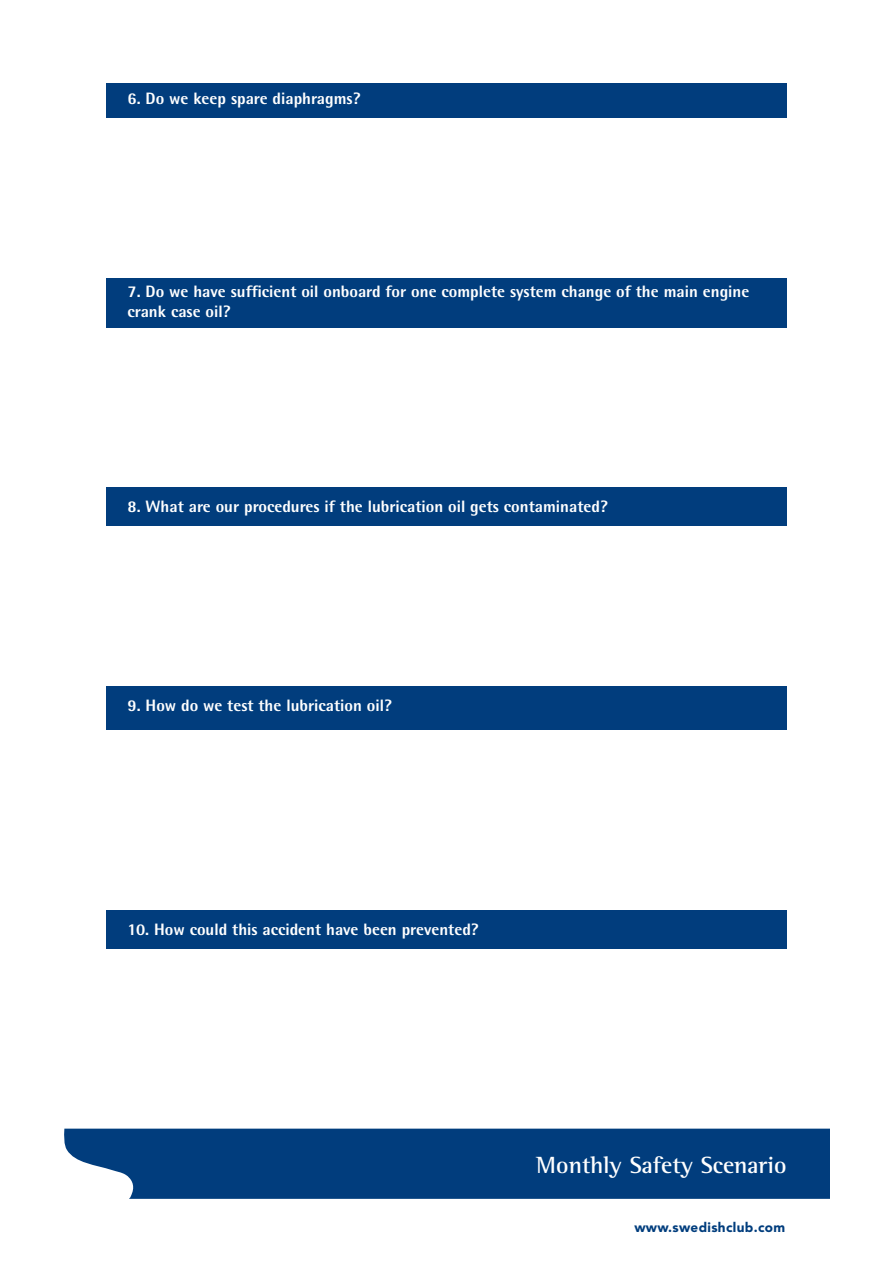
<style>
.page{position:relative;width:893px;height:1263px;background:#fff}
.page>*{position:absolute;margin:0;border:0;box-sizing:border-box;transform-origin:0 0}
.t1{font:700 24px "Rotis Semi Serif Std";color:#fff}
.Bröd_1{font:800 16.5px/19.8px "Rotis Semi Sans Std";color:#fff}
.bildtext{font:800 16.5px "Rotis Semi Sans Std";color:#fff}
.t2{font:900 13.5px "Avenir LT";letter-spacing:.025em;color:#013d7d}
</style>
<div class="page">
<svg style="left:64px;top:1128px;width:766px;height:71px;background:#0e4783"></svg>
<div style="left:106px;top:278px;width:681px;height:49px;background:#013d7d"></div>
<div style="left:106px;top:488px;width:681px;height:38px;background:#013d7d"></div>
<div style="left:106px;top:686px;width:681px;height:44px;background:#013d7d"></div>
<div style="left:106px;top:84px;width:681px;height:34px;background:#013d7d"></div>
<div style="left:106px;top:910px;width:681px;height:38px;background:#013d7d"></div>
<p class="Bröd_1" style="left:128px;top:89px;width:234px">6. Do we keep spare diaphragms?</p>
<p class="Bröd_1" style="left:128px;top:281px;width:623px">7. Do we have sufficient oil onboard for one complete system change of the main engine crank case oil?</p>
<p class="Bröd_1" style="left:128px;top:496px;width:482px">8. What are our procedures if the lubrication oil gets contaminated?</p>
<p class="bildtext" style="left:128px;top:695px;width:266px">9. How do we test the lubrication oil?</p>
<p class="bildtext" style="left:128px;top:918px;width:352px">10. How could this accident have been prevented?</p>
<h1 class="t1" style="left:536px;top:1150px;width:252px">Monthly Safety Scenario</h1>
<p class="t2" style="left:634px;top:1219px;width:152px">www.swedishclub.com</p>
</div>
